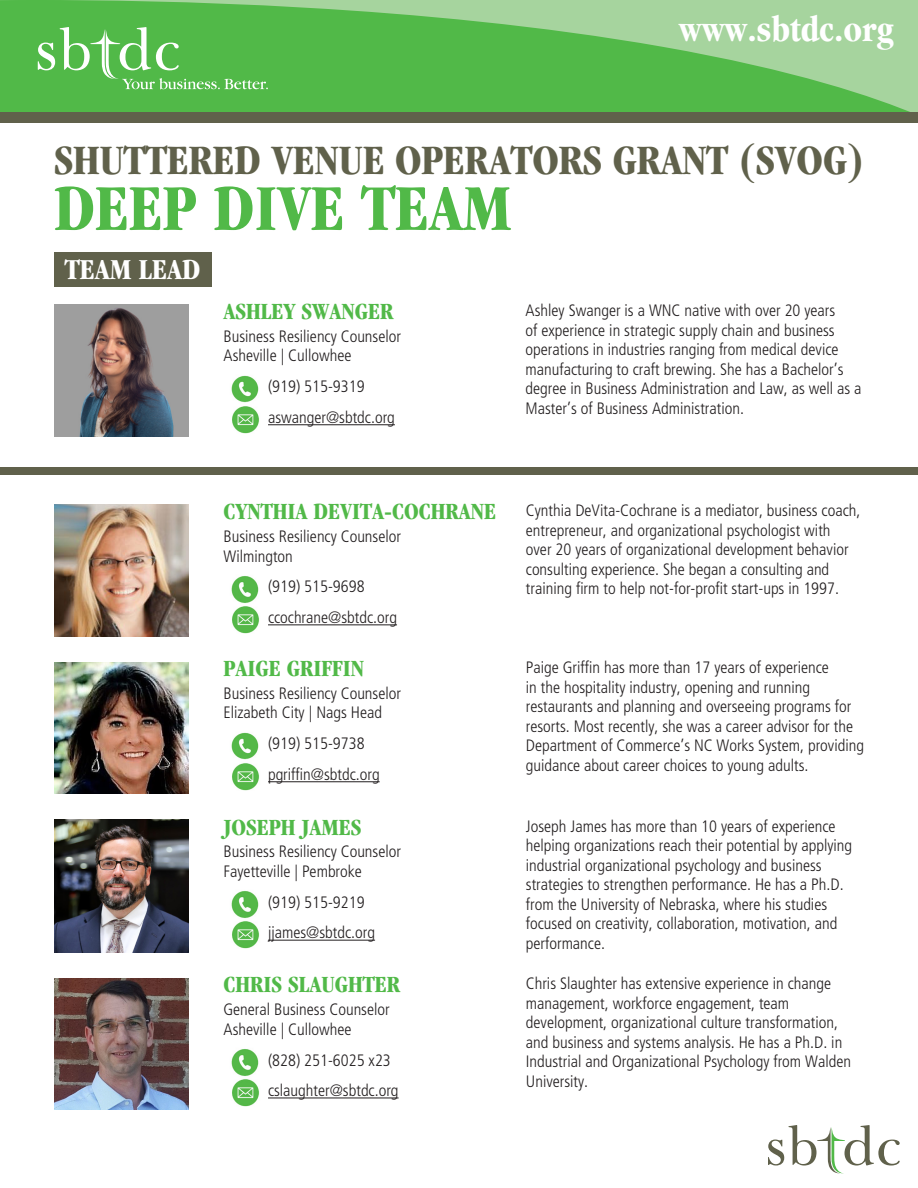
<style>
.page{position:relative;width:918px;height:1188px;background:#fff}
.page>*{position:absolute;margin:0;border:0;box-sizing:border-box;transform-origin:0 0}
.t1{font:700 condensed 67.5px "Garamond";color:#51b948}
.t2{font:700 condensed 43.35px "Garamond";color:#60614b}
.t3{font:700 condensed 37.5px "Garamond";color:#fff}
.t4{font:700 condensed 30px "Garamond";color:#fff}
.t5{font:700 condensed 24px "Garamond";color:#51b948}
.t6{font:300 condensed 16.5px/19.5px "Frutiger";color:#231f20}
</style>
<div class="page">
<svg style="left:0;top:0;width:918px;height:112px;background:#6cc163"></svg>
<svg style="left:38px;top:27px;width:230px;height:62px;background:#68c260"></svg>
<div style="left:0;top:112px;width:918px;height:11px;background:#60614b"></div>
<img style="left:54px;top:304px;width:135px;height:133px">
<img style="left:231px;top:375px;width:28px;height:59px">
<hr style="left:268px;top:424px;width:127px;height:1px;background:#231f20">
<svg style="left:768px;top:1125px;width:132px;height:49px"></svg>
<img style="left:54px;top:505px;width:135px;height:132px">
<img style="left:231px;top:576px;width:28px;height:58px">
<hr style="left:268px;top:624px;width:129px;height:1px;background:#231f20">
<img style="left:54px;top:662px;width:135px;height:132px">
<img style="left:231px;top:732px;width:28px;height:59px">
<hr style="left:268px;top:781px;width:112px;height:1px;background:#231f20">
<img style="left:54px;top:820px;width:135px;height:132px">
<img style="left:231px;top:891px;width:28px;height:58px">
<hr style="left:268px;top:940px;width:107px;height:1px;background:#231f20">
<img style="left:54px;top:978px;width:135px;height:132px">
<img style="left:231px;top:1049px;width:28px;height:58px">
<hr style="left:268px;top:1098px;width:131px;height:1px;background:#231f20">
<div style="left:54px;top:252px;width:158px;height:34px;background:#60614b"></div>
<div style="left:0;top:467px;width:918px;height:7px;background:#60614b"></div>
<p class="t3" style="left:679px;top:8px;width:216px">www.sbtdc.org</p>
<p class="t2" style="left:54px;top:136px;width:811px">SHUTTERED VENUE OPERATORS GRANT (SVOG)</p>
<p class="t1" style="left:54px;top:170px;width:459px">DEEP DIVE TEAM</p>
<p class="t4" style="left:65px;top:252px;width:137px">TEAM LEAD</p>
<p class="t5" style="left:224px;top:298px;width:171px">ASHLEY SWANGER</p>
<p class="t6" style="left:224px;top:326px;width:179px">Business Resiliency Counselor</p>
<p class="t6" style="left:224px;top:346px;width:130px">Asheville | Cullowhee</p>
<p class="t6" style="left:268px;top:377px;width:98px">(919) 515-9319</p>
<p class="t6" style="left:268px;top:407px;width:128px">aswanger@sbtdc.org</p>
<p class="t6" style="left:526px;top:301px;width:338px">Ashley Swanger is a WNC native with over 20 years<br>of experience in strategic supply chain and business operations in industries ranging from medical device manufacturing to craft brewing. She has a Bachelor’s degree in Business Administration and Law, as well as a Master’s of Business Administration.</p>
<p class="t5" style="left:224px;top:498px;width:274px">CYNTHIA DEVITA-COCHRANE</p>
<p class="t6" style="left:224px;top:527px;width:179px">Business Resiliency Counselor</p>
<p class="t6" style="left:224px;top:546px;width:71px">Wilmington</p>
<p class="t6" style="left:268px;top:577px;width:98px">(919) 515-9698</p>
<p class="t6" style="left:268px;top:608px;width:131px">ccochrane@sbtdc.org</p>
<p class="t5" style="left:224px;top:655px;width:142px">PAIGE GRIFFIN</p>
<p class="t6" style="left:224px;top:683px;width:179px">Business Resiliency Counselor</p>
<p class="t6" style="left:224px;top:703px;width:160px">Elizabeth City | Nags Head</p>
<p class="t6" style="left:268px;top:734px;width:98px">(919) 515-9738</p>
<p class="t6" style="left:268px;top:764px;width:113px">pgriffin@sbtdc.org</p>
<p class="t5" style="left:224px;top:813px;width:139px">JOSEPH JAMES</p>
<p class="t6" style="left:224px;top:842px;width:179px">Business Resiliency Counselor</p>
<p class="t6" style="left:224px;top:862px;width:140px">Fayetteville | Pembroke</p>
<p class="t6" style="left:268px;top:893px;width:98px">(919) 515-9219</p>
<p class="t6" style="left:268px;top:923px;width:109px">jjames@sbtdc.org</p>
<p class="t5" style="left:224px;top:971px;width:178px">CHRIS SLAUGHTER</p>
<p class="t6" style="left:224px;top:1000px;width:168px">General Business Counselor</p>
<p class="t6" style="left:224px;top:1019px;width:130px">Asheville | Cullowhee</p>
<p class="t6" style="left:268px;top:1050px;width:124px">(828) 251-6025 x23</p>
<p class="t6" style="left:268px;top:1081px;width:132px">cslaughter@sbtdc.org</p>
<p class="t6" style="left:526px;top:501px;width:336px">Cynthia DeVita-Cochrane is a mediator, business coach, entrepreneur, and organizational psychologist with<br>over 20 years of organizational development behavior consulting experience. She began a consulting and training firm to help not-for-profit start-ups in 1997.</p>
<p class="t6" style="left:526px;top:658px;width:340px">Paige Griffin has more than 17 years of experience<br>in the hospitality industry, opening and running restaurants and planning and overseeing programs for resorts. Most recently, she was a career advisor for the Department of Commerce’s NC Works System, providing guidance about career choices to young adults.</p>
<p class="t6" style="left:526px;top:816px;width:328px">Joseph James has more than 10 years of experience helping organizations reach their potential by applying industrial organizational psychology and business strategies to strengthen performance. He has a Ph.D. from the University of Nebraska, where his studies focused on creativity, collaboration, motivation, and performance.</p>
<p class="t6" style="left:526px;top:974px;width:327px">Chris Slaughter has extensive experience in change management, workforce engagement, team development, organizational culture transformation, and business and systems analysis. He has a Ph.D. in Industrial and Organizational Psychology from Walden University.</p>
</div>
